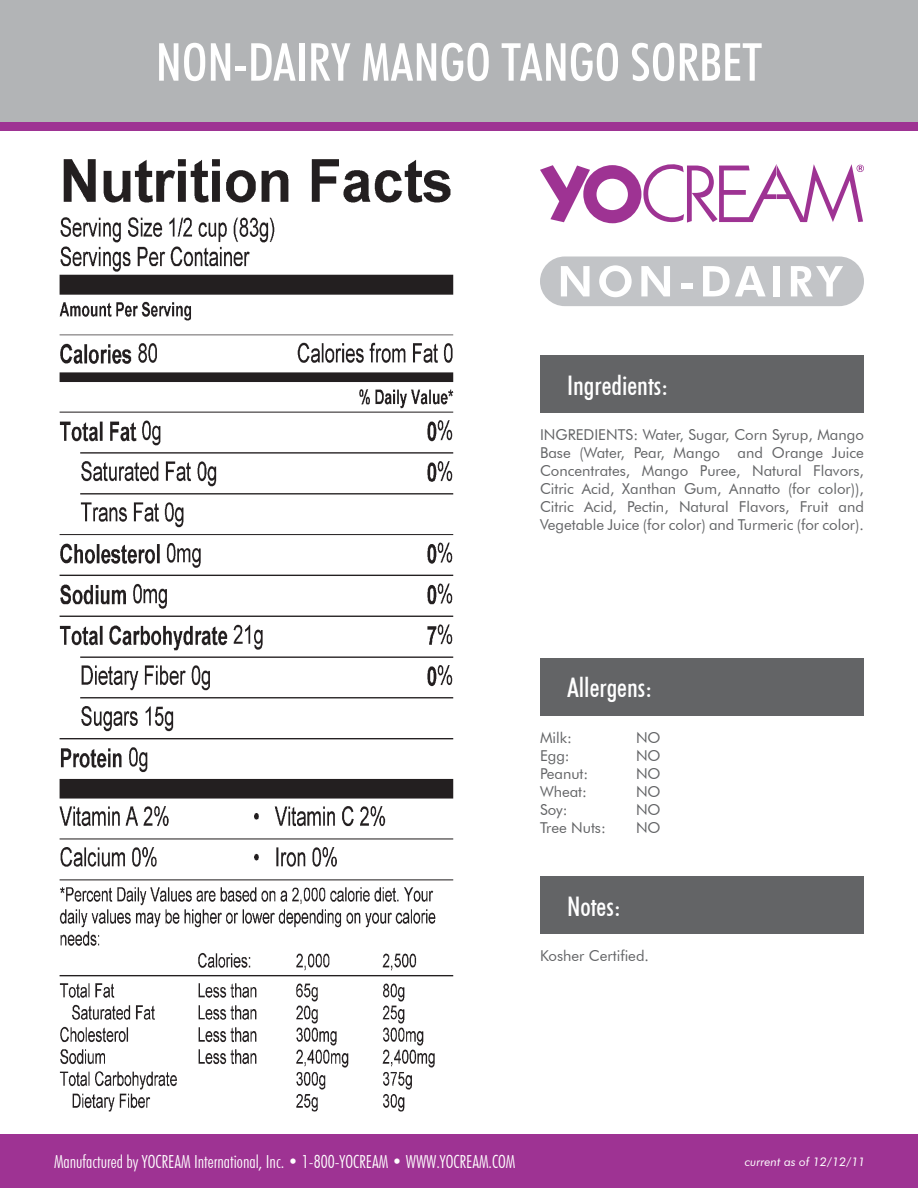
<style>
.page{position:relative;width:918px;height:1188px;background:#fff}
.page>*{position:absolute;margin:0;border:0;box-sizing:border-box;transform-origin:0 0}
.t1{font:500 condensed 52.5px "Futura BT";color:#fff}
.t2{font:500 condensed 27px "Futura BT";color:#fff}
.t3{font:300 condensed 18px "Futura BT";color:#fff}
.t4{font:15px/18px "Futura BT";color:#636466;text-align:justify}
.t5{font:italic 12px "Futura BT";color:#fff}
</style>
<div class="page">
<div style="left:0;top:0;width:918px;height:130px;background:#9e3393"></div>
<div style="left:0;top:1134px;width:918px;height:54px;background:#9e3393"></div>
<svg style="left:540px;top:164px;width:324px;height:60px"></svg>
<div style="left:540px;top:356px;width:324px;height:57px;background:#636466"></div>
<div style="left:540px;top:658px;width:324px;height:58px;background:#636466"></div>
<div style="left:540px;top:877px;width:324px;height:57px;background:#636466"></div>
<div style="left:0;top:0;width:918px;height:122px;background:#b2b4b6"></div>
<div style="left:540px;top:257px;width:324px;height:49px;background:#c2c4c7;border-radius:25px"></div>
<svg style="left:561px;top:266px;width:29px;height:30px"></svg>
<svg style="left:599px;top:265px;width:33px;height:32px"></svg>
<svg style="left:641px;top:266px;width:29px;height:30px"></svg>
<div style="left:681px;top:284px;width:11px;height:5px;background:#fff"></div>
<svg style="left:703px;top:266px;width:63px;height:30px"></svg>
<div style="left:773px;top:266px;width:7px;height:30px;background:#fff"></div>
<svg style="left:791px;top:266px;width:52px;height:30px"></svg>
<img style="left:59px;top:159px;width:395px;height:953px">
<p class="t1" style="left:156px;top:30px;width:608px">NON-DAIRY MANGO TANGO SORBET</p>
<p class="t2" style="left:567px;top:369px;width:103px">Ingredients:</p>
<p class="t4" style="left:540px;top:426px;width:326px">INGREDIENTS: Water, Sugar, Corn Syrup, Mango Base (Water, Pear, Mango and Orange Juice Concentrates, Mango Puree, Natural Flavors, Citric Acid, Xanthan Gum, Annatto (for color)), Citric Acid, Pectin, Natural Flavors, Fruit and Vegetable Juice (for color) and Turmeric (for color).</p>
<p class="t2" style="left:567px;top:671px;width:87px">Allergens:</p>
<p class="t4" style="left:540px;top:728px;width:34px">Milk:</p>
<p class="t4" style="left:636px;top:728px;width:26px">NO</p>
<p class="t4" style="left:540px;top:746px;width:31px">Egg:</p>
<p class="t4" style="left:636px;top:746px;width:26px">NO</p>
<p class="t4" style="left:540px;top:764px;width:50px">Peanut:</p>
<p class="t4" style="left:636px;top:764px;width:26px">NO</p>
<p class="t4" style="left:540px;top:782px;width:48px">Wheat:</p>
<p class="t4" style="left:636px;top:782px;width:26px">NO</p>
<p class="t4" style="left:540px;top:800px;width:29px">Soy:</p>
<p class="t4" style="left:636px;top:800px;width:26px">NO</p>
<p class="t4" style="left:540px;top:818px;width:67px">Tree Nuts:</p>
<p class="t4" style="left:636px;top:818px;width:26px">NO</p>
<p class="t2" style="left:567px;top:890px;width:56px">Notes:</p>
<p class="t4" style="left:540px;top:947px;width:111px">Kosher Certified.</p>
<p class="t3" style="left:54px;top:1151px;width:463px">Manufactured by YOCREAM International, Inc. • 1-800-YOCREAM • WWW.YOCREAM.COM</p>
<p class="t5" style="left:745px;top:1154px;width:122px">current as of 12/12/11</p>
</div>
